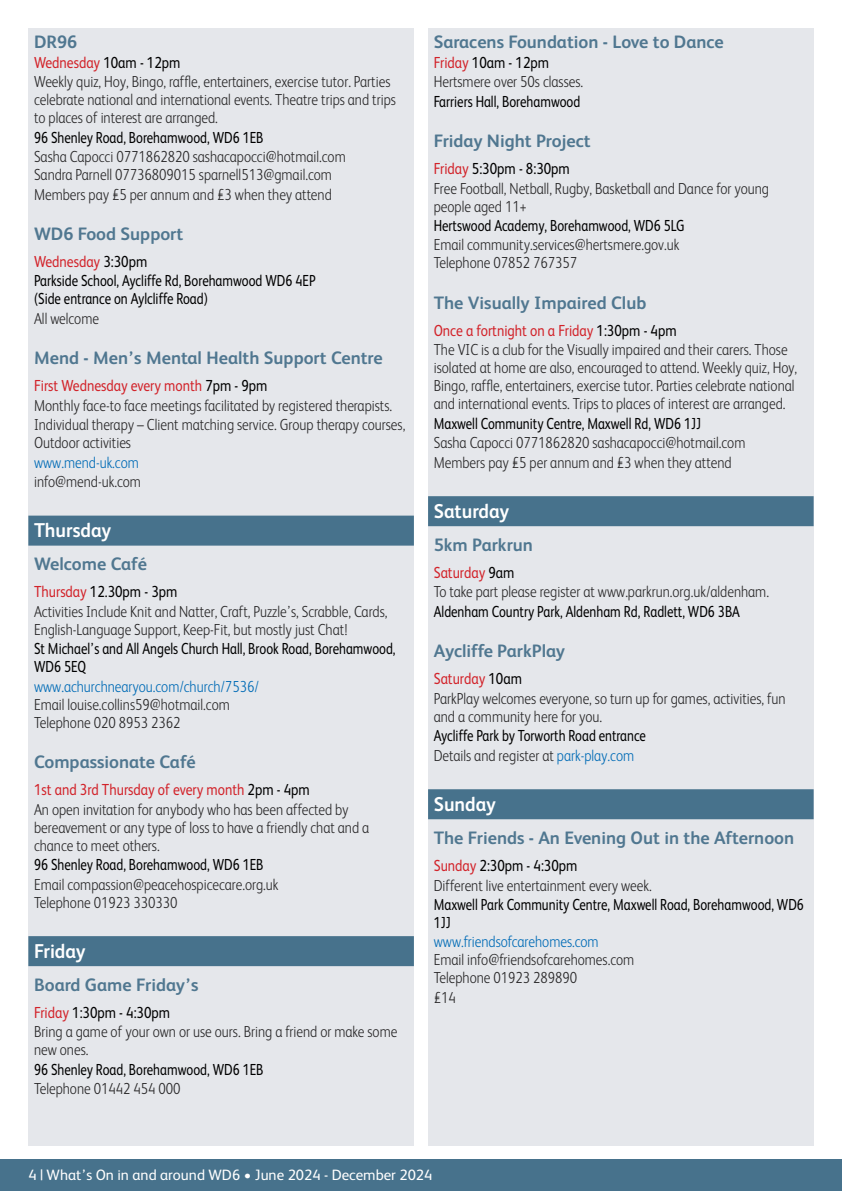
<style>
.page{position:relative;width:842px;height:1191px;background:#fff}
.page>*{position:absolute;margin:0;border:0;box-sizing:border-box;transform-origin:0 0}
.t1{font:700 20px "FS Albert";color:#fff;scale:.95 1}
.t2{font:700 18px "FS Albert";color:#507790}
.t3{font:300 16px/18.8px "FS Albert";color:#292829;scale:.85 1}
.t4{font:16px/18px "FS Albert";color:#000;scale:.8 1}
.t5{font:16px/18.8px "FS Albert";color:#000;scale:.85 1}
.t6{font:300 16px "FS Albert";color:#006bb6;scale:.85 1}
.t7{font:15px "FS Albert";color:#fff}
.s1{font-weight:400;color:#d2232a}
.s2{font-weight:400;color:#000}
.s3{color:#d2232a}
.s4{font-weight:300;color:#292829}
.s5{font-weight:300;color:#006bb6}
</style>
<div class="page">
<div style="left:0;top:1159px;width:842px;height:32px;background:#47728c"></div>
<div style="left:28px;top:28px;width:386px;height:1117px;background:#e5e7eb"></div>
<div style="left:28px;top:515px;width:386px;height:30px;background:#47728c"></div>
<div style="left:28px;top:936px;width:386px;height:30px;background:#47728c"></div>
<div style="left:428px;top:28px;width:386px;height:1117px;background:#e5e7eb"></div>
<div style="left:428px;top:496px;width:386px;height:30px;background:#47728c"></div>
<div style="left:428px;top:789px;width:386px;height:30px;background:#47728c"></div>
<p class="t2" style="left:34px;top:29px;width:45px">DR96</p>
<p class="t3" style="left:34px;top:52px;width:427px"><span class="s1">Wednesday</span> <span class="s2">10am - 12pm<br></span>Weekly quiz, Hoy, Bingo, raffle, entertainers, exercise tutor. Parties celebrate national and international events. Theatre trips and trips to places of interest are arranged.</p>
<p class="t4" style="left:34px;top:127px;width:288px">96 Shenley Road, Borehamwood, WD6 1EB</p>
<p class="t3" style="left:34px;top:146px;width:368px">Sasha Capocci 0771862820 sashacapocci@hotmail.com<br>Sandra Parnell 07736809015 sparnell513@gmail.com<br>Members pay £5 per annum and £3 when they attend</p>
<p class="t2" style="left:34px;top:221px;width:151px">WD6 Food Support</p>
<p class="t5" style="left:34px;top:251px;width:333px"><span class="s3">Wednesday</span> 3:30pm<br>Parkside School, Aycliffe Rd, Borehamwood WD6 4EP (Side entrance on Aylcliffe Road)</p>
<p class="t3" style="left:34px;top:308px;width:78px">All welcome</p>
<p class="t2" style="left:34px;top:346px;width:350px">Mend - Men’s Mental Health Support Centre</p>
<p class="t3" style="left:34px;top:375px;width:438px"><span class="s1">First Wednesday every month</span> <span class="s2">7pm - 9pm<br></span>Monthly face-to face meetings facilitated by registered therapists.<br>Individual therapy – Client matching service. Group therapy courses, Outdoor activities</p>
<p class="t6" style="left:34px;top:451px;width:125px">www.mend-uk.com</p>
<p class="t3" style="left:34px;top:471px;width:127px">info@mend-uk.com</p>
<p class="t1" style="left:34px;top:516px;width:83px">Thursday</p>
<p class="t2" style="left:34px;top:552px;width:114px">Welcome Café</p>
<p class="t3" style="left:34px;top:582px;width:417px"><span class="s1">Thursday</span> <span class="s2">12.30pm - 3pm<br></span>Activities Include Knit and Natter, Craft, Puzzle’s, Scrabble, Cards,<br>English-Language Support, Keep-Fit, but mostly just Chat!</p>
<p class="t4" style="left:34px;top:639px;width:453px">St Michael’s and All Angels Church Hall, Brook Road, Borehamwood,<br>WD6 5EQ</p>
<p class="t6" style="left:34px;top:676px;width:266px">www.achurchnearyou.com/church/7536/</p>
<p class="t3" style="left:34px;top:694px;width:232px;line-height:18px">Email louise.collins59@hotmail.com<br>Telephone 020 8953 2362</p>
<p class="t2" style="left:34px;top:750px;width:163px">Compassionate Café</p>
<p class="t3" style="left:34px;top:780px;width:396px"><span class="s1">1st and 3rd Thursday of every month</span> <span class="s2">2pm - 4pm<br></span>An open invitation for anybody who has been affected by bereavement or any type of loss to have a friendly chat and a chance to meet others.</p>
<p class="t4" style="left:34px;top:854px;width:288px">96 Shenley Road, Borehamwood, WD6 1EB</p>
<p class="t3" style="left:34px;top:874px;width:289px;line-height:18px">Email compassion@peacehospicecare.org.uk<br>Telephone 01923 330330</p>
<p class="t1" style="left:34px;top:937px;width:56px">Friday</p>
<p class="t2" style="left:34px;top:972px;width:166px">Board Game Friday’s</p>
<p class="t3" style="left:34px;top:1002px;width:429px"><span class="s1">Friday</span> <span class="s2">1:30pm - 4:30pm<br></span>Bring a game of your own or use ours. Bring a friend or make some new ones.</p>
<p class="t4" style="left:34px;top:1059px;width:288px">96 Shenley Road, Borehamwood, WD6 1EB</p>
<p class="t3" style="left:34px;top:1078px;width:174px">Telephone 01442 454 000</p>
<p class="t2" style="left:434px;top:29px;width:292px">Saracens Foundation - Love to Dance</p>
<p class="t3" style="left:434px;top:52px;width:177px;line-height:19.4px"><span class="s1">Friday</span> <span class="s2">10am - 12pm<br></span>Hertsmere over 50s classes.</p>
<p class="t4" style="left:434px;top:91px;width:185px">Farriers Hall, Borehamwood</p>
<p class="t2" style="left:434px;top:129px;width:158px">Friday Night Project</p>
<p class="t3" style="left:434px;top:158px;width:396px"><span class="s1">Friday</span> <span class="s2">5:30pm - 8:30pm<br></span>Free Football, Netball, Rugby, Basketball and Dance for young people aged 11+</p>
<p class="t4" style="left:434px;top:216px;width:315px">Hertswood Academy, Borehamwood, WD6 5LG</p>
<p class="t3" style="left:434px;top:235px;width:290px;line-height:18px">Email community.services@hertsmere.gov.uk<br>Telephone 07852 767357</p>
<p class="t2" style="left:434px;top:290px;width:214px">The Visually Impaired Club</p>
<p class="t3" style="left:434px;top:320px;width:429px"><span class="s1">Once a fortnight on a Friday</span> <span class="s2">1:30pm - 4pm<br></span>The VIC is a club for the Visually impaired and their carers. Those isolated at home are also, encouraged to attend. Weekly quiz, Hoy, Bingo, raffle, entertainers, exercise tutor. Parties celebrate national and international events. Trips to places of interest are arranged.</p>
<p class="t4" style="left:434px;top:413px;width:335px">Maxwell Community Centre, Maxwell Rd, WD6 1JJ</p>
<p class="t3" style="left:434px;top:432px;width:368px;line-height:19.4px">Sasha Capocci 0771862820 sashacapocci@hotmail.com<br>Members pay £5 per annum and £3 when they attend</p>
<p class="t1" style="left:434px;top:497px;width:81px">Saturday</p>
<p class="t2" style="left:434px;top:532px;width:101px">5km Parkrun</p>
<p class="t3" style="left:434px;top:562px;width:396px;line-height:19.4px"><span class="s1">Saturday</span> <span class="s2">9am<br></span>To take part please register at www.parkrun.org.uk/aldenham.</p>
<p class="t4" style="left:434px;top:601px;width:384px">Aldenham Country Park, Aldenham Rd, Radlett, WD6 3BA</p>
<p class="t2" style="left:434px;top:639px;width:133px">Aycliffe ParkPlay</p>
<p class="t3" style="left:434px;top:668px;width:415px"><span class="s1">Saturday</span> <span class="s2">10am<br></span>ParkPlay welcomes everyone, so turn up for games, activities, fun and a community here for you.</p>
<p class="t4" style="left:434px;top:725px;width:267px;line-height:19.4px">Aycliffe Park by Torworth Road entrance<br><span class="s4">Details and register at</span> <span class="s5">park-play.com</span></p>
<p class="t1" style="left:434px;top:790px;width:67px">Sunday</p>
<p class="t2" style="left:434px;top:825px;width:362px">The Friends - An Evening Out in the Afternoon</p>
<p class="t3" style="left:434px;top:855px;width:258px;line-height:19.4px"><span class="s1">Sunday</span> <span class="s2">2:30pm - 4:30pm<br></span>Different live entertainment every week.</p>
<p class="t4" style="left:434px;top:894px;width:464px">Maxwell Park Community Centre, Maxwell Road, Borehamwood, WD6<br>1JJ</p>
<p class="t6" style="left:434px;top:931px;width:196px">www.friendsofcarehomes.com</p>
<p class="t3" style="left:434px;top:949px;width:237px">Email info@friendsofcarehomes.com<br>Telephone 01923 289890<br>£14</p>
<p class="t7" style="left:28px;top:1164px;width:406px">4 | What’s On in and around WD6 • June 2024 - December 2024</p>
</div>
